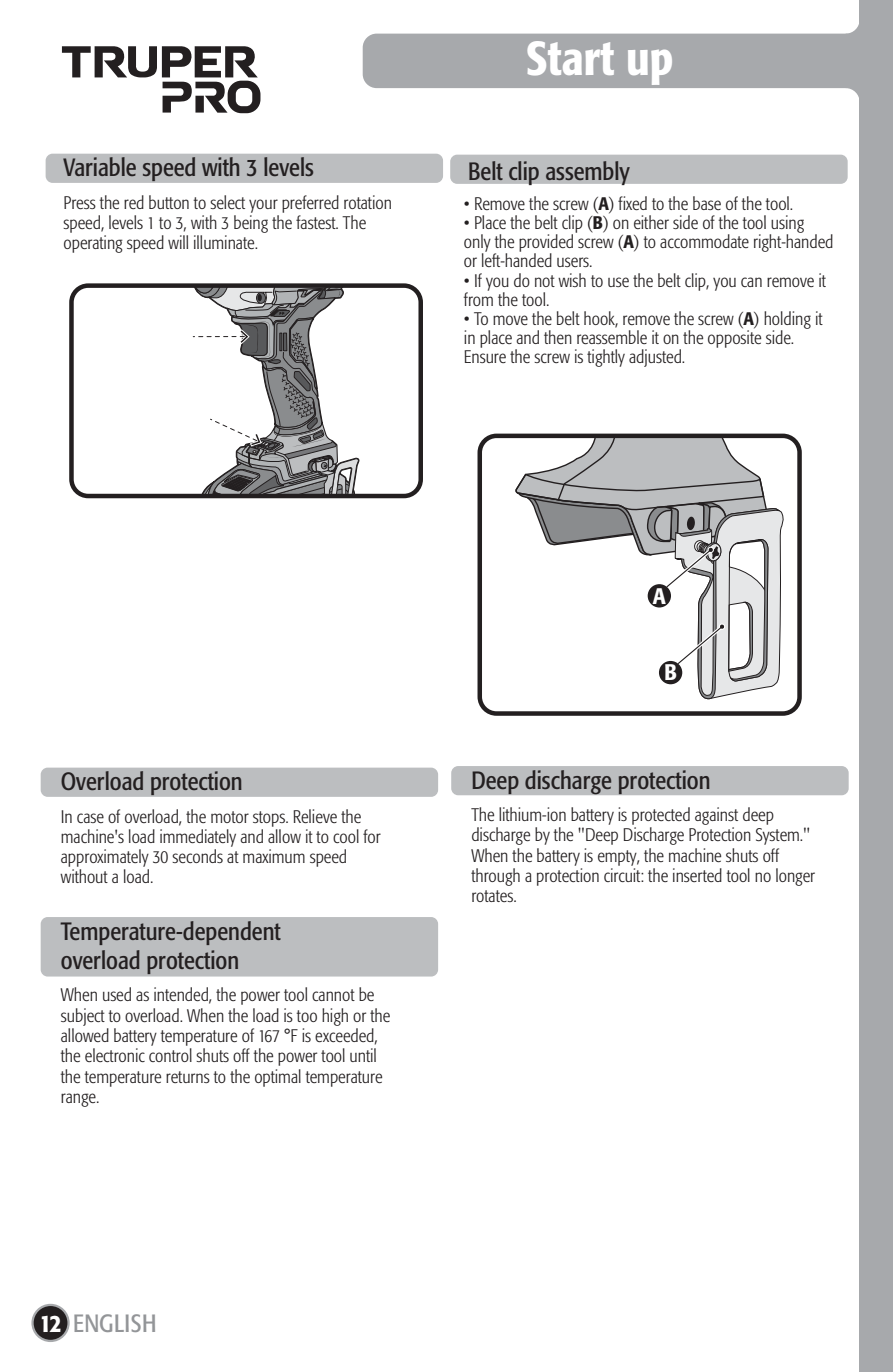
<style>
.page{position:relative;width:893px;height:1372px;background:#fff}
.page>*{position:absolute;margin:0;border:0;box-sizing:border-box;transform-origin:0 0}
.t1{font:500 condensed 47.25px "Formata";color:#fff}
.t2{font:condensed 24.75px/29.7px "Formata";color:#231f20}
.t3{font:condensed 24.75px "Formata";letter-spacing:.02em;color:#939598}
.t4{font:500 condensed 22.28px "Formata";color:#fff}
.t5{font:300 condensed 18px/20.2px "Formata";color:#231f20}
.s1{font-weight:500}
.s2{font-weight:500;color:#fff}
</style>
<div class="page">
<div style="left:860px;top:0;width:33px;height:1371px;background:#a7a9ac"></div>
<div style="left:363px;top:34px;width:497px;height:54px;background:#a7a9ac;border-radius:14px"></div>
<svg style="left:846px;top:20px;width:14px;height:82px"></svg>
<div style="left:46px;top:154px;width:397px;height:29px;background:#bcbec0;border-radius:7px"></div>
<div style="left:450px;top:155px;width:398px;height:29px;background:#bcbec0;border-radius:7px"></div>
<div style="left:41px;top:767px;width:397px;height:29px;background:#bcbec0;border-radius:7px"></div>
<div style="left:41px;top:917px;width:397px;height:59px;background:#bcbec0;border-radius:7px"></div>
<div style="left:451px;top:766px;width:398px;height:29px;background:#bcbec0;border-radius:7px"></div>
<div style="left:477px;top:433px;width:325px;height:282px;border:4px solid #231f20;border-radius:17px"></div>
<svg style="left:514px;top:435px;width:272px;height:276px"></svg>
<div style="left:659px;top:661px;width:23px;height:23px;background:#231f20;border-radius:50%"></div>
<div style="left:69px;top:283px;width:354px;height:215px;border:4px solid #231f20;border-radius:17px"></div>
<svg style="left:192px;top:285px;width:167px;height:211px"></svg>
<svg style="left:62px;top:46px;width:198px;height:67px"></svg>
<div style="left:33px;top:1304px;width:36px;height:36px;background:#231f20;border-radius:50%"></div>
<div style="left:31px;top:1303px;width:39px;height:38px;border:2px solid #a7a9ac;border-radius:50%"></div>
<h2 class="t2" style="left:64px;top:153px;width:252px">Variable speed with 3 levels</h2>
<p class="t5" style="left:64px;top:192px;width:330px">Press the red button to select your preferred rotation speed, levels 1 to 3, with 3 being the fastest. The operating speed will illuminate.</p>
<h1 class="t1" style="left:526px;top:30px;width:149px">Start up</h1>
<h2 class="t2" style="left:468px;top:156px;width:163px">Belt clip assembly</h2>
<p class="t5" style="left:464px;top:194px;width:331px">• Remove the screw (<span class="s1">A</span>) fixed to the base of the tool.</p>
<p class="t5" style="left:464px;top:213px;width:371px;line-height:19.1px">• Place the belt clip (<span class="s1">B</span>) on either side of the tool using only the provided screw (<span class="s1">A</span>) to accommodate right-handed or left-handed users.</p>
<p class="t5" style="left:464px;top:271px;width:364px;line-height:19.1px">• If you do not wish to use the belt clip, you can remove it from the tool.</p>
<p class="t5" style="left:464px;top:309px;width:360px;line-height:19.1px">• To move the belt hook, remove the screw (<span class="s1">A</span>) holding it in place and then reassemble it on the opposite side.<br>Ensure the screw is tightly adjusted.</p>
<h2 class="t2" style="left:61px;top:766px;width:183px">Overload protection</h2>
<p class="t5" style="left:61px;top:806px;width:321px">In case of overload, the motor stops. Relieve the machine's load immediately and allow it to cool for approximately 30 seconds at maximum speed without a load.</p>
<h2 class="t2" style="left:61px;top:916px;width:221px">Temperature-dependent overload protection</h2>
<p class="t5" style="left:61px;top:985px;width:331px">When used as intended, the power tool cannot be subject to overload. When the load is too high or the allowed battery temperature of 167 °F is exceeded, the electronic control shuts off the power tool until the temperature returns to the optimal temperature range.</p>
<p class="t4" style="left:653px;top:582px;width:14px">A</p>
<p class="t4" style="left:664px;top:659px;width:14px">B</p>
<h2 class="t2" style="left:471px;top:765px;width:241px">Deep discharge protection</h2>
<p class="t5" style="left:471px;top:804px;width:345px">The lithium-ion battery is protected against deep discharge by the "Deep Discharge Protection System." When the battery is empty, the machine shuts off through a protection circuit: the inserted tool no longer rotates.</p>
<h2 class="t3" style="left:39px;top:1308px;width:119px"><span class="s2">12</span> ENGLISH</h2>
</div>
